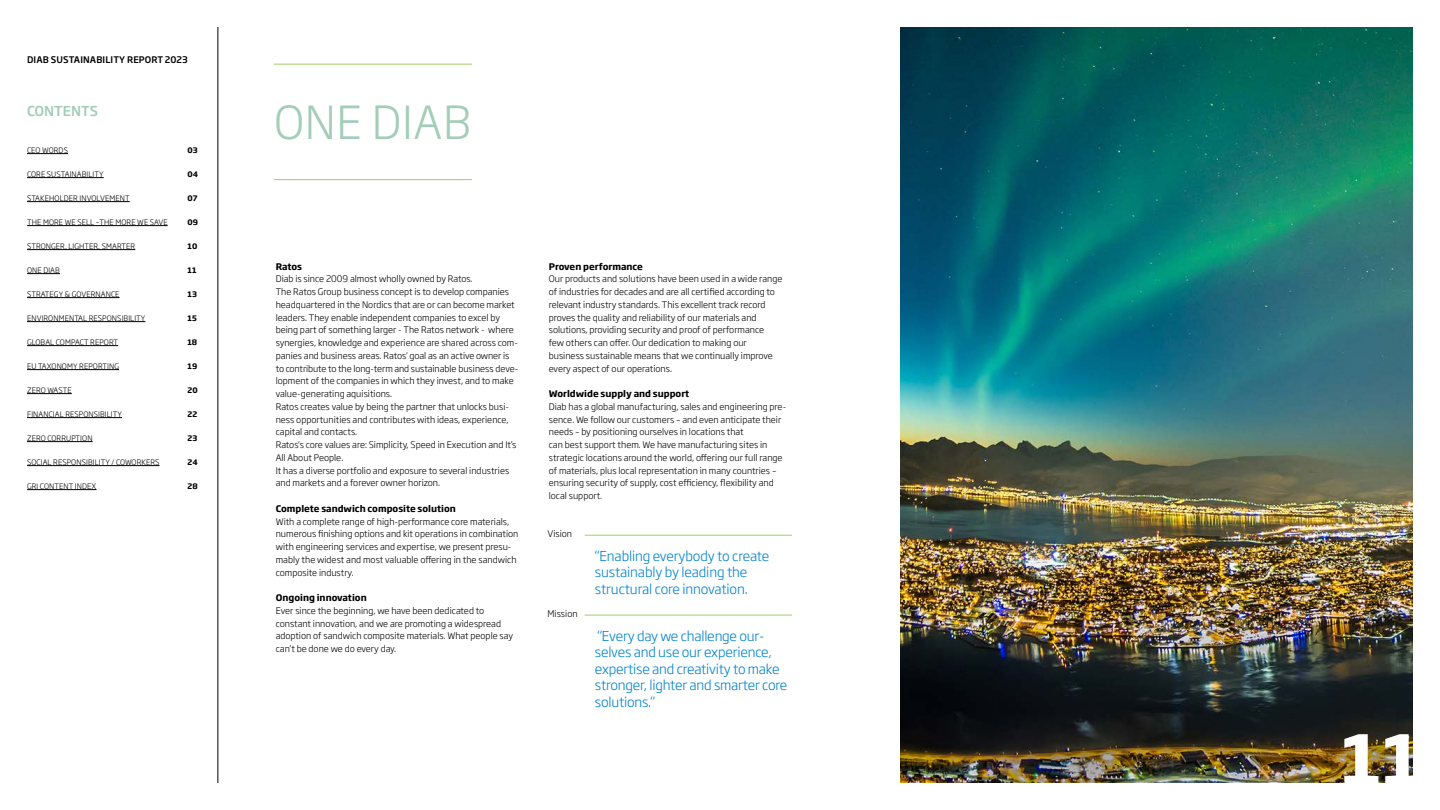
<style>
.page{position:relative;width:1440px;height:810px;background:#fff}
.page>*{position:absolute;margin:0;border:0;box-sizing:border-box;transform-origin:0 0}
.t1{font:700 67.5px "Soho Gothic Std";color:#fff}
.t2{font:300 45px "Soho Gothic Std";letter-spacing:.015em;color:#a3cdb9}
.t3{font:300 13.5px/16.5px "Soho Gothic Std";letter-spacing:-.015em;color:#0083ca}
.t4{font:500 13.5px "Soho Gothic Std";color:#a3cdb9}
.t5{font:300 9px/12.8px "Soho Gothic Std";color:#000}
.t6{font:700 9px "Soho Gothic Std";color:#000}
.t7{font:500 9px "Soho Gothic Std";letter-spacing:.015em;color:#000}
.t8{font:300 7.5px "Soho Gothic Std";letter-spacing:.015em;color:#000}
.t9{font:700 7.5px "Soho Gothic Std";color:#000}
</style>
<div class="page">
<hr style="left:27px;top:153px;width:41px;height:1px;background:#000">
<hr style="left:27px;top:177px;width:77px;height:1px;background:#000">
<hr style="left:27px;top:201px;width:103px;height:1px;background:#000">
<hr style="left:27px;top:225px;width:141px;height:1px;background:#000">
<hr style="left:27px;top:249px;width:108px;height:1px;background:#000">
<hr style="left:27px;top:273px;width:33px;height:1px;background:#000">
<hr style="left:27px;top:297px;width:93px;height:1px;background:#000">
<hr style="left:27px;top:321px;width:118px;height:1px;background:#000">
<hr style="left:27px;top:345px;width:91px;height:1px;background:#000">
<hr style="left:27px;top:369px;width:92px;height:1px;background:#000">
<hr style="left:27px;top:393px;width:45px;height:1px;background:#000">
<hr style="left:27px;top:417px;width:95px;height:1px;background:#000">
<hr style="left:27px;top:441px;width:66px;height:1px;background:#000">
<hr style="left:27px;top:465px;width:133px;height:1px;background:#000">
<hr style="left:27px;top:489px;width:70px;height:1px;background:#000">
<hr style="left:218px;top:27px;width:1px;height:756px;background:#000">
<img style="left:900px;top:27px;width:513px;height:756px">
<hr style="left:585px;top:535px;width:207px;height:1px;background:#a3cf62">
<hr style="left:585px;top:615px;width:207px;height:1px;background:#a3cf62">
<hr style="left:274px;top:64px;width:198px;height:1px;background:#a3cf62">
<hr style="left:274px;top:179px;width:198px;height:1px;background:#a3cf62">
<p class="t7" style="left:27px;top:54px;width:162px">DIAB SUSTAINABILITY REPORT 2023</p>
<h3 class="t4" style="left:27px;top:103px;width:73px">CONTENTS</h3>
<p class="t8" style="left:27px;top:145px;width:42px">CEO WORDS</p>
<p class="t8" style="left:27px;top:169px;width:78px">CORE SUSTAINABILITY</p>
<p class="t8" style="left:27px;top:193px;width:104px">STAKEHOLDER INVOLVEMENT</p>
<p class="t8" style="left:27px;top:217px;width:142px">THE MORE WE SELL –THE MORE WE SAVE</p>
<p class="t8" style="left:27px;top:241px;width:110px">STRONGER, LIGHTER, SMARTER</p>
<p class="t8" style="left:27px;top:265px;width:34px">ONE DIAB</p>
<p class="t8" style="left:27px;top:289px;width:94px">STRATEGY &amp; GOVERNANCE</p>
<p class="t8" style="left:27px;top:313px;width:120px">ENVIRONMENTAL RESPONSIBILITY</p>
<p class="t8" style="left:27px;top:337px;width:93px">GLOBAL COMPACT REPORT</p>
<p class="t8" style="left:27px;top:361px;width:94px">EU TAXONOMY REPORTING</p>
<p class="t8" style="left:27px;top:385px;width:46px">ZERO WASTE</p>
<p class="t8" style="left:27px;top:409px;width:97px">FINANCIAL RESPONSIBILITY</p>
<p class="t8" style="left:27px;top:433px;width:67px">ZERO CORRUPTION</p>
<p class="t8" style="left:27px;top:457px;width:134px">SOCIAL RESPONSIBILITY / COWORKERS</p>
<p class="t8" style="left:27px;top:481px;width:71px">GRI CONTENT INDEX</p>
<p class="t9" style="left:188px;top:145px;width:12px">03</p>
<p class="t9" style="left:188px;top:169px;width:12px">04</p>
<p class="t9" style="left:188px;top:193px;width:12px">07</p>
<p class="t9" style="left:188px;top:217px;width:12px">09</p>
<p class="t9" style="left:188px;top:241px;width:11px">10</p>
<p class="t9" style="left:188px;top:265px;width:11px">11</p>
<p class="t9" style="left:188px;top:289px;width:11px">13</p>
<p class="t9" style="left:188px;top:313px;width:11px">15</p>
<p class="t9" style="left:188px;top:337px;width:11px">18</p>
<p class="t9" style="left:188px;top:361px;width:11px">19</p>
<p class="t9" style="left:188px;top:385px;width:12px">20</p>
<p class="t9" style="left:188px;top:409px;width:11px">22</p>
<p class="t9" style="left:188px;top:433px;width:11px">23</p>
<p class="t9" style="left:188px;top:457px;width:12px">24</p>
<p class="t9" style="left:188px;top:481px;width:12px">28</p>
<h2 class="t2" style="left:274px;top:94px;width:199px">ONE DIAB</h2>
<p class="t6" style="left:276px;top:260px;width:28px">Ratos</p>
<p class="t5" style="left:276px;top:273px;width:244px">Diab is since 2009 almost wholly owned by Ratos.<br>The Ratos Group business concept is to develop companies headquartered in the Nordics that are or can become market leaders. They enable independent companies to excel by being part of something larger - The Ratos network - where synergies, knowledge and experience are shared across com&shy;panies and business areas. Ratos' goal as an active owner is to contribute to the long-term and sustainable business deve&shy;lopment of the companies in which they invest, and to make value-generating aquisitions.<br>Ratos creates value by being the partner that unlocks busi&shy;ness opportunities and contributes with ideas, experience, capital and contacts.<br>Ratos's core values are: Simplicity, Speed in Execution and It’s All About People.<br>It has a diverse portfolio and exposure to several industries and markets and a forever owner horizon.</p>
<p class="t6" style="left:276px;top:503px;width:182px">Complete sandwich composite solution</p>
<p class="t5" style="left:276px;top:515px;width:244px">With a complete range of high-performance core materials, numerous finishing options and kit operations in combination with engineering services and expertise, we present presu&shy;mably the widest and most valuable offering in the sandwich composite industry.</p>
<p class="t6" style="left:276px;top:592px;width:92px">Ongoing innovation</p>
<p class="t5" style="left:276px;top:604px;width:239px">Ever since the beginning, we have been dedicated to constant innovation, and we are promoting a widespread adoption of sandwich composite materials. What people say can’t be done we do every day.</p>
<p class="t6" style="left:549px;top:260px;width:96px">Proven performance</p>
<p class="t5" style="left:549px;top:273px;width:235px">Our products and solutions have been used in a wide range of industries for decades and are all certified according to relevant industry standards. This excellent track record proves the quality and reliability of our materials and solutions, providing security and proof of performance<br>few others can offer. Our dedication to making our business sustainable means that we continually improve every aspect of our operations.</p>
<p class="t6" style="left:549px;top:388px;width:142px">Worldwide supply and support</p>
<p class="t5" style="left:549px;top:400px;width:239px">Diab has a global manufacturing, sales and engineering pre&shy;sence. We follow our customers – and even anticipate their needs – by positioning ourselves in locations that<br>can best support them. We have manufacturing sites in strategic locations around the world, offering our full range of materials, plus local representation in many countries – ensuring security of supply, cost efficiency, flexibility and local support.</p>
<p class="t5" style="left:547px;top:528px;width:26px">Vision</p>
<h3 class="t3" style="left:595px;top:548px;width:176px">“Enabling everybody to create sustainably by leading the structural core innovation.</h3>
<p class="t5" style="left:547px;top:607px;width:32px">Mission</p>
<h3 class="t3" style="left:595px;top:628px;width:194px">“Every day we challenge our&shy;selves and use our experience, expertise and creativity to make stronger, lighter and smarter core solutions.”</h3>
<h1 class="t1" style="left:1341px;top:716px;width:83px">11</h1>
</div>
